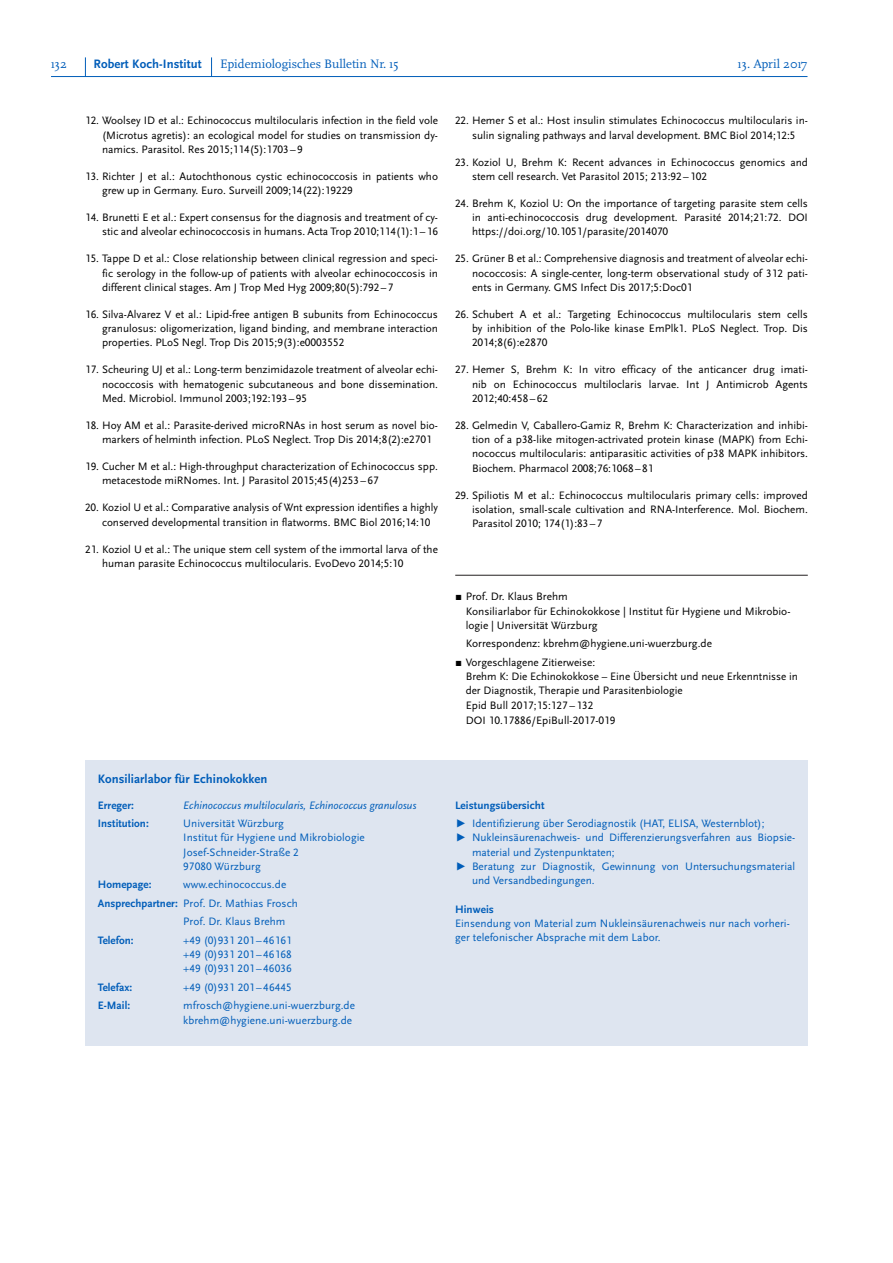
<style>
.page{position:relative;width:893px;height:1263px;background:#fff}
.page>*{position:absolute;margin:0;border:0;box-sizing:border-box;transform-origin:0 0}
.t1{font:700 12.75px "Scala Sans Pro";letter-spacing:.005em;color:#005db9}
.t2{font:12.75px "Scala Pro";color:#005db9}
.t3{font:11.25px/14.2px "Scala Sans Pro";color:#000;text-align:justify}
.t4{font:11.25px/14.2px "Scala Sans Pro";letter-spacing:.005em;color:#005db9}
.t5{font:700 11.25px "Scala Sans Pro";letter-spacing:.005em;color:#005db9}
.t6{font:italic 11.25px "Scala Sans Pro";letter-spacing:.005em;color:#005db9}
.s1{font-family:"Scala Pro"}
.s2{font-weight:700}
</style>
<div class="page">
<svg style="left:85px;top:57px;width:1px;height:19px"></svg>
<svg style="left:211px;top:57px;width:1px;height:19px"></svg>
<hr style="left:51px;top:76px;width:756px;height:1px;background:#005db9">
<hr style="left:455px;top:575px;width:353px;height:1px;background:#231f20">
<div style="left:85px;top:796px;width:723px;height:249px;background:#dee5f0"></div>
<div style="left:85px;top:761px;width:723px;height:35px;background:#dee5f0"></div>
<p class="t2" style="left:51px;top:56px;width:17px">132</p>
<p class="t1" style="left:94px;top:56px;width:110px">Robert Koch-Institut</p>
<p class="t2" style="left:220px;top:56px;width:180px">Epidemiologisches Bulletin Nr. 15</p>
<p class="t2" style="left:738px;top:56px;width:71px">13. April 2017</p>
<p class="t3" style="left:102px;top:113px;width:337px;text-indent:-17px">12. Woolsey ID et al.: Echinococcus multilocularis infection in the field vole (Microtus agretis): an ecological model for studies on transmission dy&shy;namics. Parasitol. Res 2015;114(5):1703–9</p>
<p class="t3" style="left:102px;top:169px;width:337px;text-indent:-17px">13. Richter J et al.: Autochthonous cystic echinococcosis in patients who grew up in Germany. Euro. Surveill 2009;14(22):19229</p>
<p class="t3" style="left:85px;top:210px;width:354px;text-align:right">14. Brunetti E et al.: Expert consensus for the diagnosis and treatment of cy&shy;stic and alveolar echinococcosis in humans. Acta Trop 2010;114(1):1–16</p>
<p class="t3" style="left:102px;top:252px;width:337px;text-indent:-17px">15. Tappe D et al.: Close relationship between clinical regression and speci&shy;fic serology in the follow-up of patients with alveolar echinococcosis in different clinical stages. Am J Trop Med Hyg 2009;80(5):792– 7</p>
<p class="t3" style="left:102px;top:307px;width:337px;text-indent:-17px">16. Silva-Alvarez V et al.: Lipid-free antigen B subunits from Echinococcus granulosus: oligomerization, ligand binding, and membrane interaction properties. PLoS Negl. Trop Dis 2015;9(3):e0003552</p>
<p class="t3" style="left:102px;top:363px;width:337px;text-indent:-17px">17. Scheuring UJ et al.: Long-term benzimidazole treatment of alveolar echi&shy;nococcosis with hematogenic subcutaneous and bone dissemination.<br>Med. Microbiol. Immunol 2003;192:193– 95</p>
<p class="t3" style="left:102px;top:418px;width:337px;text-indent:-17px">18. Hoy AM et al.: Parasite-derived microRNAs in host serum as novel bio&shy;markers of helminth infection. PLoS Neglect. Trop Dis 2014;8(2):e2701</p>
<p class="t3" style="left:102px;top:459px;width:337px;text-indent:-17px">19. Cucher M et al.: High-throughput characterization of Echinococcus spp. metacestode miRNomes. Int. J Parasitol 2015;45(4)253 – 67</p>
<p class="t3" style="left:102px;top:501px;width:337px;text-indent:-17px">20. Koziol U et al.: Comparative analysis of Wnt expression identifies a highly conserved developmental transition in flatworms. BMC Biol 2016;14:10</p>
<p class="t3" style="left:102px;top:542px;width:337px;text-indent:-17px">21. Koziol U et al.: The unique stem cell system of the immortal larva of the human parasite Echinococcus multilocularis. EvoDevo 2014;5:10</p>
<p class="t3" style="left:455px;top:113px;width:354px;text-align:center">22. Hemer S et al.: Host insulin stimulates Echinococcus multilocularis in&shy;sulin signaling pathways and larval development. BMC Biol 2014;12:5</p>
<p class="t3" style="left:472px;top:155px;width:337px;text-indent:-17px">23. Koziol U, Brehm K: Recent advances in Echinococcus genomics and stem cell research. Vet Parasitol 2015; 213:92 – 102</p>
<p class="t3" style="left:472px;top:196px;width:337px;text-indent:-17px">24. Brehm K, Koziol U: On the importance of targeting parasite stem cells in anti-echinococcosis drug development. Parasité 2014;21:72. DOI https://doi.org/10.1051/parasite/2014070</p>
<p class="t3" style="left:472px;top:252px;width:337px;text-indent:-17px">25. Grüner B et al.: Comprehensive diagnosis and treatment of alveolar echi&shy;nococcosis: A single-center, long-term observational study of 312 pati&shy;ents in Germany. GMS Infect Dis 2017;5:Doc01</p>
<p class="t3" style="left:472px;top:307px;width:337px;text-indent:-17px">26. Schubert A et al.: Targeting Echinococcus multilocularis stem cells by inhibition of the Polo-like kinase EmPlk1. PLoS Neglect. Trop. Dis 2014;8(6):e2870</p>
<p class="t3" style="left:472px;top:363px;width:337px;text-indent:-17px">27. Hemer S, Brehm K: In vitro efficacy of the anticancer drug imati&shy;nib on Echinococcus multiloclaris larvae. Int J Antimicrob Agents 2012;40:458– 62</p>
<p class="t3" style="left:472px;top:418px;width:337px;text-indent:-17px">28. Gelmedin V, Caballero-Gamiz R, Brehm K: Characterization and inhibi&shy;tion of a p38-like mitogen-actrivated protein kinase (MAPK) from Echi&shy;nococcus multilocularis: antiparasitic activities of p38 MAPK inhibitors.<br>Biochem. Pharmacol 2008;76:1068 – 81</p>
<p class="t3" style="left:472px;top:488px;width:337px;text-indent:-17px">29. Spiliotis M et al.: Echinococcus multilocularis primary cells: improved isolation, small-scale cultivation and RNA-Interference. Mol. Biochem.<br>Parasitol 2010; 174(1):83–7</p>
<p class="t3" style="left:466px;top:589px;width:326px;text-align:left;text-indent:-10px"><span class="s1">▪</span> Prof. Dr. Klaus Brehm<br>Konsiliarlabor für Echinokokkose | Institut für Hygiene und Mikrobio&shy;logie | Universität Würzburg</p>
<p class="t3" style="left:466px;top:636px;width:248px">Korrespondenz: kbrehm@hygiene.uni-wuerzburg.de</p>
<p class="t3" style="left:466px;top:655px;width:334px;text-align:left;text-indent:-10px"><span class="s1">▪</span> Vorgeschlagene Zitierweise:<br>Brehm K: Die Echinokokkose – Eine Übersicht und neue Erkenntnisse in der Diagnostik, Therapie und Parasitenbiologie<br>Epid Bull 2017;15:127 – 132</p>
<p class="t3" style="left:466px;top:713px;width:151px">DOI 10.17886/EpiBull-2017-019</p>
<p class="t1" style="left:98px;top:771px;width:171px">Konsiliarlabor für Echinokokken</p>
<p class="t5" style="left:98px;top:798px;width:38px">Erreger:</p>
<p class="t6" style="left:183px;top:798px;width:235px">Echinococcus multilocularis, Echinococcus granulosus</p>
<p class="t5" style="left:98px;top:817px;width:52px">Institution:</p>
<p class="t4" style="left:183px;top:816px;width:183px">Universität Würzburg<br>Institut für Hygiene und Mikrobiologie<br>Josef-Schneider-Straße 2<br>97080 Würzburg</p>
<p class="t5" style="left:98px;top:878px;width:55px">Homepage:</p>
<p class="t4" style="left:183px;top:877px;width:104px">www.echinococcus.de</p>
<p class="t4" style="left:98px;top:896px;width:201px"><span class="s2">Ansprechpartner:</span> Prof. Dr. Mathias Frosch</p>
<p class="t4" style="left:183px;top:914px;width:104px">Prof. Dr. Klaus Brehm</p>
<p class="t5" style="left:98px;top:934px;width:37px">Telefon:</p>
<p class="t4" style="left:183px;top:933px;width:110px;text-align:justify">+49 (0)931 201 – 46161 +49 (0)931 201 – 46168 +49 (0)931 201 – 46036</p>
<p class="t5" style="left:98px;top:981px;width:36px">Telefax:</p>
<p class="t4" style="left:183px;top:980px;width:110px">+49 (0)931 201 – 46445</p>
<p class="t5" style="left:98px;top:999px;width:34px">E-Mail:</p>
<p class="t4" style="left:183px;top:998px;width:173px">mfrosch@hygiene.uni-wuerzburg.de kbrehm@hygiene.uni-wuerzburg.de</p>
<p class="t5" style="left:455px;top:798px;width:91px">Leistungsübersicht</p>
<p class="t4" style="left:455px;top:816px;width:311px">▶ Identifizierung über Serodiagnostik (HAT, ELISA, Westernblot);</p>
<p class="t4" style="left:455px;top:830px;width:342px">▶ Nukleinsäurenachweis- und Differenzierungsverfahren aus Biopsie-</p>
<p class="t4" style="left:472px;top:845px;width:144px">material und Zystenpunktaten;</p>
<p class="t4" style="left:455px;top:859px;width:342px">▶ Beratung zur Diagnostik, Gewinnung von Untersuchungsmaterial</p>
<p class="t4" style="left:472px;top:873px;width:124px">und Versandbedingungen.</p>
<p class="t5" style="left:455px;top:902px;width:40px">Hinweis</p>
<p class="t4" style="left:455px;top:916px;width:336px">Einsendung von Material zum Nukleinsäurenachweis nur nach vorheri&shy;ger telefonischer Absprache mit dem Labor.</p>
</div>
